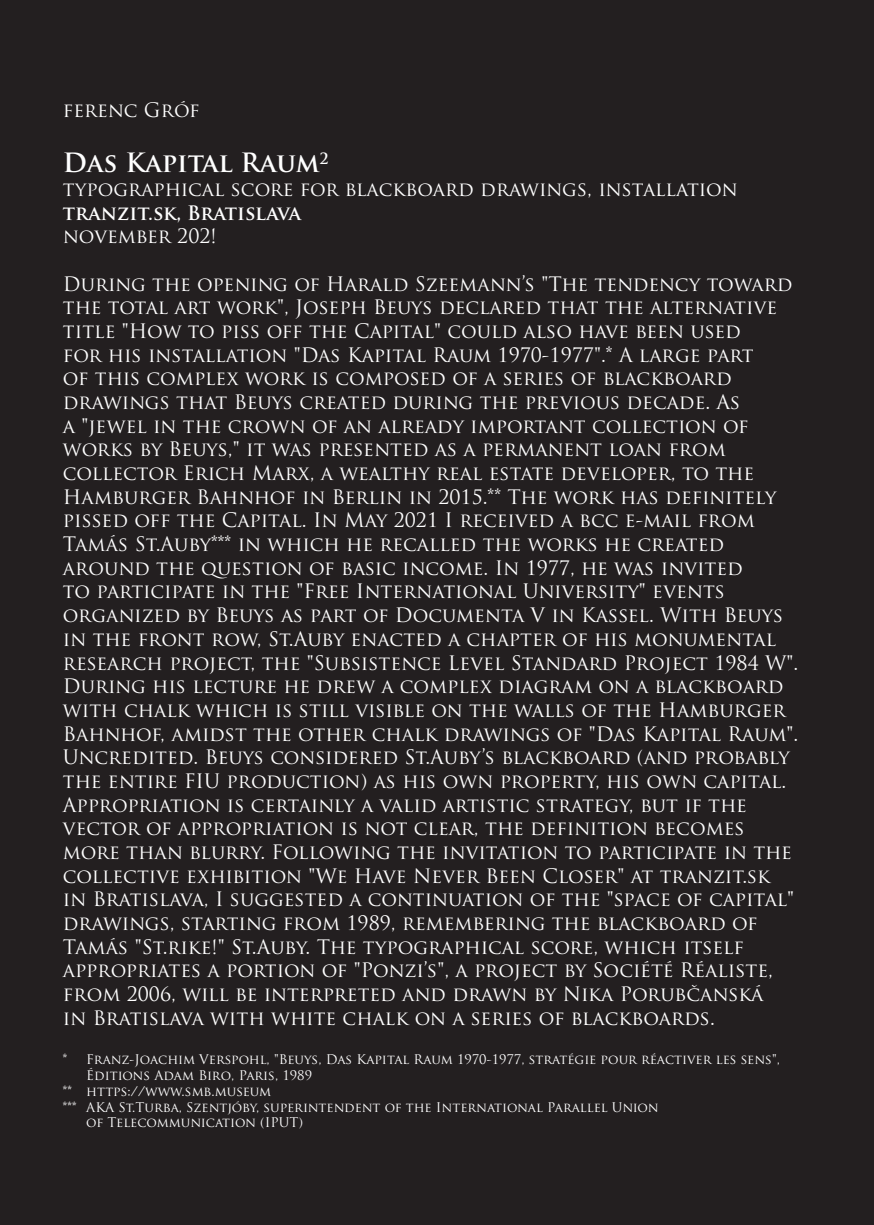
<style>
.page{position:relative;width:874px;height:1225px;background:#fff}
.page>*{position:absolute;margin:0;border:0;box-sizing:border-box;transform-origin:0 0}
.t1{font:700 26px "Trajan Pro";color:#fff}
.t2{font:19.4px/23.6px "Trajan Pro";color:#fff}
.t3{font:13px "Trajan Pro";color:#fff}
.s1{font-weight:700}
</style>
<div class="page">
<div style="left:0;top:0;width:873px;height:1225px;background:#231f20"></div>
<p class="t2" style="left:63px;top:98px;width:138px">ferenc Gróf</p>
<p class="t1" style="left:63px;top:147px;width:267px">Das Kapital Raum<sup>2</sup></p>
<p class="t2" style="left:63px;top:177px;width:675px">typographical score for blackboard drawings, installation <span class="s1">tranzit.sk, Bratislava<br></span>november 202!</p>
<p class="t2" style="left:63px;top:272px;width:736px">During the opening of Harald Szeemann’s <span class="s1">"</span>The tendency toward the total art work<span class="s1">"</span>, Joseph Beuys declared that the alternative title <span class="s1">"</span>How to piss off the Capital<span class="s1">"</span> could also have been used<br>for his installation <span class="s1">"</span>Das Kapital Raum 1970-1977<span class="s1">"</span>.* A large part<br>of this complex work is composed of a series of blackboard drawings that Beuys created during the previous decade. As<br>a <span class="s1">"</span>jewel in the crown of an already important collection of works by Beuys,<span class="s1">"</span> it was presented as a permanent loan from collector Erich Marx, a wealthy real estate developer, to the Hamburger Bahnhof in Berlin in 2015.** The work has definitely pissed off the Capital. In May 2021 I received a bcc e-mail from Tamás St.Auby*** in which he recalled the works he created around the question of basic income. In 1977, he was invited<br>to participate in the <span class="s1">"</span>Free International University<span class="s1">"</span> events organized by Beuys as part of Documenta V in Kassel. With Beuys in the front row, St.Auby enacted a chapter of his monumental research project, the <span class="s1">"</span>Subsistence Level Standard Project 1984 W<span class="s1">"</span>.<br>During his lecture he drew a complex diagram on a blackboard with chalk which is still visible on the walls of the Hamburger Bahnhof, amidst the other chalk drawings of <span class="s1">"</span>Das Kapital Raum<span class="s1">"</span>.<br>Uncredited. Beuys considered St.Auby’s blackboard (and probably the entire FIU production) as his own property, his own capital.<br>Appropriation is certainly a valid artistic strategy, but if the vector of appropriation is not clear, the definition becomes more than blurry. Following the invitation to participate in the collective exhibition <span class="s1">"</span>We Have Never Been Closer<span class="s1">"</span> at tranzit.sk<br>in Bratislava, I suggested a continuation of the <span class="s1">"</span>space of capital<span class="s1">" </span>drawings, starting from 1989, remembering the blackboard of Tamás <span class="s1">"</span>St.rike!<span class="s1">"</span> St.Auby. The typographical score, which itself appropriates a portion of <span class="s1">"</span>Ponzi’s<span class="s1">"</span>, a project by Société Réaliste, from 2006, will be interpreted and drawn by Nika Porubčanská<br>in Bratislava with white chalk on a series of blackboards.</p>
<p class="t3" style="left:63px;top:1051px;width:718px">* Franz-Joachim Verspohl, <span class="s1">"</span>Beuys, Das Kapital Raum 1970-1977, stratégie pour réactiver les sens<span class="s1">"</span>,</p>
<p class="t3" style="left:86px;top:1066px;width:227px">Éditions Adam Biro, Paris, 1989</p>
<p class="t3" style="left:63px;top:1082px;width:210px">** https://www.smb.museum</p>
<p class="t3" style="left:63px;top:1098px;width:597px">*** AKA St.Turba, Szentjóby, superintendent of the International Parallel Union</p>
<p class="t3" style="left:86px;top:1114px;width:218px">of Telecommunication (IPUT)</p>
</div>
